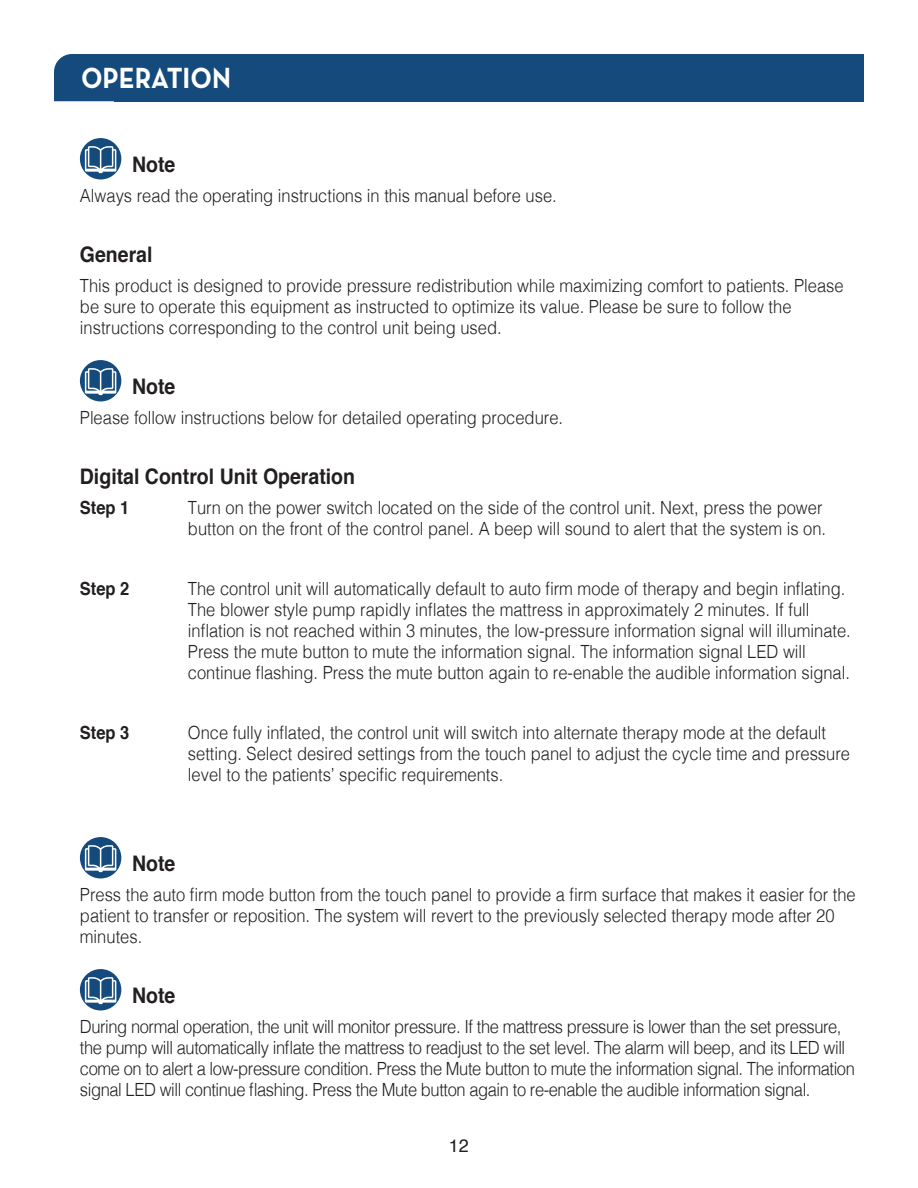
<style>
.page{position:relative;width:918px;height:1188px;background:#fff}
.page>*{position:absolute;margin:0;border:0;box-sizing:border-box;transform-origin:0 0}
.t1{font:700 29.7px "Neutraface Text";color:#fff;scale:.91 1}
.Head_2{font:700 21.45px "Helvetica";color:#231f20;scale:.91 1}
.text_main{font:300 18.15px/21px "Helvetica";color:#231f20;scale:.91 1}
.text_main-2{font:300 18.15px/21px "Helvetica";letter-spacing:-.025em;color:#231f20;scale:.91 1}
.text_main-3{font:700 18.15px "Helvetica";color:#231f20;scale:.91 1}
.t2{font:18px "Helvetica";color:#231f20}
</style>
<div class="page">
<div style="left:54px;top:54px;width:61px;height:47px;background:#144a7c"></div>
<div style="left:115px;top:54px;width:749px;height:47px;background:#144a7c"></div>
<div style="left:80px;top:138px;width:41px;height:41px;background:#144a7c;border-radius:50%"></div>
<svg style="left:85px;top:146px;width:31px;height:27px"></svg>
<div style="left:80px;top:360px;width:41px;height:41px;background:#144a7c;border-radius:50%"></div>
<svg style="left:85px;top:368px;width:31px;height:27px"></svg>
<div style="left:80px;top:837px;width:41px;height:41px;background:#144a7c;border-radius:50%"></div>
<svg style="left:85px;top:845px;width:31px;height:27px"></svg>
<div style="left:80px;top:969px;width:41px;height:41px;background:#144a7c;border-radius:50%"></div>
<svg style="left:85px;top:977px;width:31px;height:27px"></svg>
<p class="t1" style="left:81px;top:59px;width:166px">OPERATION</p>
<p class="Head_2" style="left:132px;top:147px;width:49px">Note</p>
<p class="text_main" style="left:80px;top:184px;width:526px">Always read the operating instructions in this manual before use.</p>
<p class="Head_2" style="left:80px;top:237px;width:81px">General</p>
<p class="text_main" style="left:80px;top:274px;width:841px">This product is designed to provide pressure redistribution while maximizing comfort to patients. Please be sure to operate this equipment as instructed to optimize its value. Please be sure to follow the instructions corresponding to the control unit being used.</p>
<p class="Head_2" style="left:132px;top:369px;width:49px">Note</p>
<p class="text_main" style="left:80px;top:406px;width:533px">Please follow instructions below for detailed operating procedure.</p>
<p class="Head_2" style="left:80px;top:459px;width:304px">Digital Control Unit Operation</p>
<p class="text_main-3" style="left:80px;top:493px;width:56px">Step 1</p>
<p class="text_main" style="left:188px;top:496px;width:703px">Turn on the power switch located on the side of the control unit. Next, press the power button on the front of the control panel. A beep will sound to alert that the system is on.</p>
<p class="text_main-3" style="left:80px;top:574px;width:56px">Step 2</p>
<p class="text_main" style="left:188px;top:577px;width:730px">The control unit will automatically default to auto firm mode of therapy and begin inflating.<br>The blower style pump rapidly inflates the mattress in approximately 2 minutes. If full inflation is not reached within 3 minutes, the low-pressure information signal will illuminate.<br>Press the mute button to mute the information signal. The information signal LED will continue flashing. Press the mute button again to re-enable the audible information signal.</p>
<p class="text_main-3" style="left:80px;top:718px;width:56px">Step 3</p>
<p class="text_main" style="left:188px;top:721px;width:729px">Once fully inflated, the control unit will switch into alternate therapy mode at the default setting. Select desired settings from the touch panel to adjust the cycle time and pressure level to the patients’ specific requirements.</p>
<p class="Head_2" style="left:132px;top:846px;width:49px">Note</p>
<p class="text_main" style="left:80px;top:883px;width:854px">Press the auto firm mode button from the touch panel to provide a firm surface that makes it easier for the patient to transfer or reposition. The system will revert to the previously selected therapy mode after 20 minutes.</p>
<p class="Head_2" style="left:132px;top:978px;width:49px">Note</p>
<p class="text_main-2" style="left:80px;top:1015px;width:853px">During normal operation, the unit will monitor pressure. If the mattress pressure is lower than the set pressure, the pump will automatically inflate the mattress to readjust to the set level. The alarm will beep, and its LED will come on to alert a low-pressure condition. Press the Mute button to mute the information signal. The information signal LED will continue flashing. Press the Mute button again to re-enable the audible information signal.</p>
<p class="t2" style="left:449px;top:1132px;width:22px">12</p>
</div>
